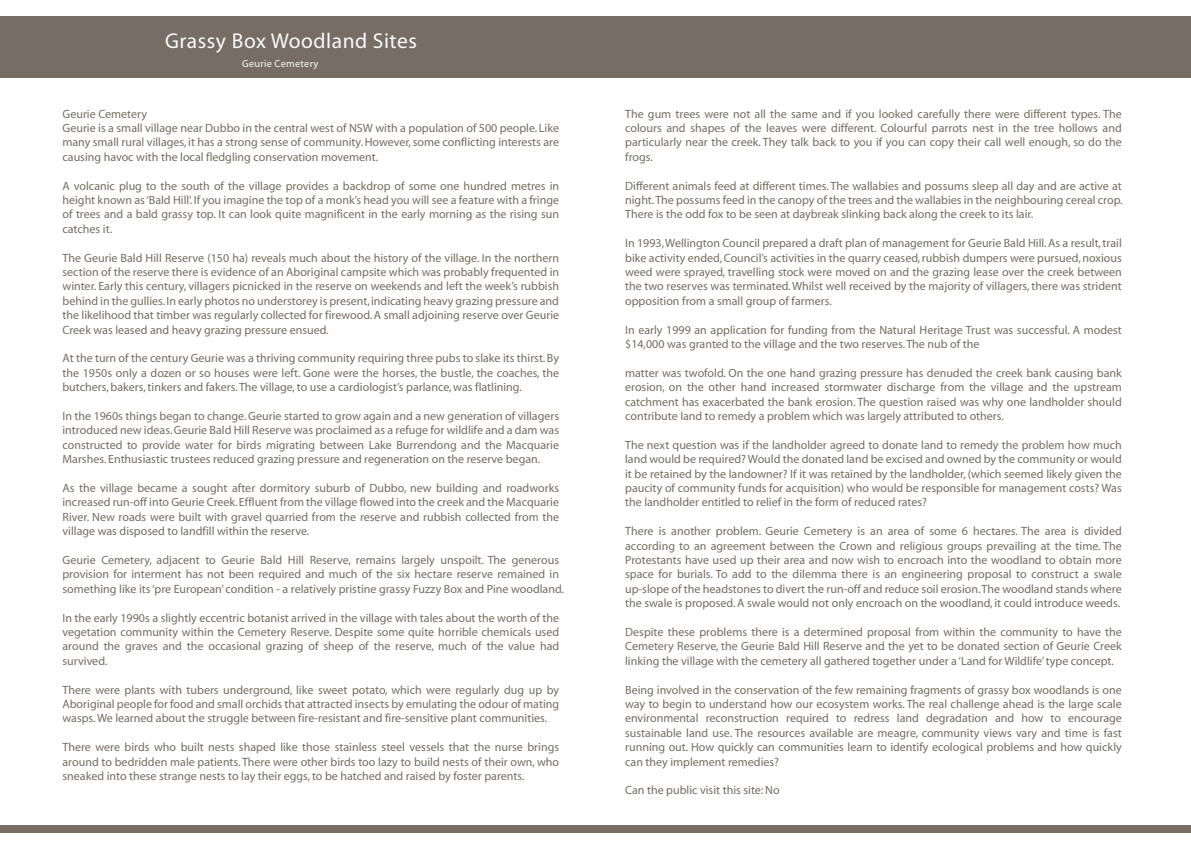
<style>
.page{position:relative;width:1191px;height:842px;background:#fff}
.page>*{position:absolute;margin:0;border:0;box-sizing:border-box;transform-origin:0 0}
.t1{font:21.5px "Myriad";letter-spacing:.025em;color:#f9f9f9}
.t2{font:12px/14.4px "Myriad";color:#766d64;text-align:justify}
.t3{font:10.3px "Myriad";letter-spacing:.025em;color:#f9f9f9}
</style>
<div class="page">
<div style="left:0;top:825px;width:1191px;height:7px;background:#766d64"></div>
<div style="left:0;top:16px;width:1191px;height:62px;background:#766d64"></div>
<h1 class="t1" style="left:165px;top:30px;width:253px">Grassy Box Woodland Sites</h1>
<p class="t3" style="left:242px;top:58px;width:78px">Geurie Cemetery</p>
<p class="t2" style="left:62px;top:107px;width:498px;text-align:left">Geurie Cemetery<br>Geurie is a small village near Dubbo in the central west of NSW with a population of 500 people. Like many small rural villages, it has a strong sense of community. However, some conflicting interests are causing havoc with the local fledgling conservation movement.</p>
<p class="t2" style="left:62px;top:179px;width:498px">A volcanic plug to the south of the village provides a backdrop of some one hundred metres in height known as ‘Bald Hill’. If you imagine the top of a monk’s head you will see a feature with a fringe of trees and a bald grassy top. It can look quite magnificent in the early morning as the rising sun catches it.</p>
<p class="t2" style="left:62px;top:251px;width:498px">The Geurie Bald Hill Reserve (150 ha) reveals much about the history of the village. In the northern section of the reserve there is evidence of an Aboriginal campsite which was probably frequented in winter. Early this century, villagers picnicked in the reserve on weekends and left the week’s rubbish behind in the gullies. In early photos no understorey is present, indicating heavy grazing pressure and the likelihood that timber was regularly collected for firewood. A small adjoining reserve over Geurie Creek was leased and heavy grazing pressure ensued.</p>
<p class="t2" style="left:62px;top:352px;width:498px">At the turn of the century Geurie was a thriving community requiring three pubs to slake its thirst. By the 1950s only a dozen or so houses were left. Gone were the horses, the bustle, the coaches, the butchers, bakers, tinkers and fakers. The village, to use a cardiologist’s parlance, was flatlining.</p>
<p class="t2" style="left:62px;top:409px;width:498px">In the 1960s things began to change. Geurie started to grow again and a new generation of villagers introduced new ideas. Geurie Bald Hill Reserve was proclaimed as a refuge for wildlife and a dam was constructed to provide water for birds migrating between Lake Burrendong and the Macquarie Marshes. Enthusiastic trustees reduced grazing pressure and regeneration on the reserve began.</p>
<p class="t2" style="left:62px;top:481px;width:498px">As the village became a sought after dormitory suburb of Dubbo, new building and roadworks increased run-off into Geurie Creek. Effluent from the village flowed into the creek and the Macquarie River. New roads were built with gravel quarried from the reserve and rubbish collected from the village was disposed to landfill within the reserve.</p>
<p class="t2" style="left:62px;top:553px;width:503px;text-align:left">Geurie Cemetery, adjacent to Geurie Bald Hill Reserve, remains largely unspoilt. The generous provision for interment has not been required and much of the six hectare reserve remained in something like its ‘pre European’ condition - a relatively pristine grassy Fuzzy Box and Pine woodland.</p>
<p class="t2" style="left:62px;top:611px;width:498px">In the early 1990s a slightly eccentric botanist arrived in the village with tales about the worth of the vegetation community within the Cemetery Reserve. Despite some quite horrible chemicals used around the graves and the occasional grazing of sheep of the reserve, much of the value had survived.</p>
<p class="t2" style="left:62px;top:683px;width:498px">There were plants with tubers underground, like sweet potato, which were regularly dug up by Aboriginal people for food and small orchids that attracted insects by emulating the odour of mating wasps. We learned about the struggle between fire-resistant and fire-sensitive plant communities.</p>
<p class="t2" style="left:62px;top:740px;width:498px">There were birds who built nests shaped like those stainless steel vessels that the nurse brings around to bedridden male patients. There were other birds too lazy to build nests of their own, who sneaked into these strange nests to lay their eggs, to be hatched and raised by foster parents.</p>
<p class="t2" style="left:625px;top:107px;width:498px">The gum trees were not all the same and if you looked carefully there were different types. The colours and shapes of the leaves were different. Colourful parrots nest in the tree hollows and particularly near the creek. They talk back to you if you can copy their call well enough, so do the frogs.</p>
<p class="t2" style="left:625px;top:179px;width:499px">Different animals feed at different times. The wallabies and possums sleep all day and are active at night. The possums feed in the canopy of the trees and the wallabies in the neighbouring cereal crop.<br>There is the odd fox to be seen at daybreak slinking back along the creek to its lair.</p>
<p class="t2" style="left:625px;top:236px;width:498px">In 1993, Wellington Council prepared a draft plan of management for Geurie Bald Hill. As a result, trail bike activity ended, Council’s activities in the quarry ceased, rubbish dumpers were pursued, noxious weed were sprayed, travelling stock were moved on and the grazing lease over the creek between the two reserves was terminated. Whilst well received by the majority of villagers, there was strident opposition from a small group of farmers.</p>
<p class="t2" style="left:625px;top:323px;width:498px">In early 1999 an application for funding from the Natural Heritage Trust was successful. A modest $14,000 was granted to the village and the two reserves. The nub of the</p>
<p class="t2" style="left:625px;top:366px;width:498px">matter was twofold. On the one hand grazing pressure has denuded the creek bank causing bank erosion, on the other hand increased stormwater discharge from the village and the upstream catchment has exacerbated the bank erosion. The question raised was why one landholder should contribute land to remedy a problem which was largely attributed to others.</p>
<p class="t2" style="left:625px;top:438px;width:498px">The next question was if the landholder agreed to donate land to remedy the problem how much land would be required? Would the donated land be excised and owned by the community or would it be retained by the landowner? If it was retained by the landholder, (which seemed likely given the paucity of community funds for acquisition) who would be responsible for management costs? Was the landholder entitled to relief in the form of reduced rates?</p>
<p class="t2" style="left:625px;top:524px;width:498px">There is another problem. Geurie Cemetery is an area of some 6 hectares. The area is divided according to an agreement between the Crown and religious groups prevailing at the time. The Protestants have used up their area and now wish to encroach into the woodland to obtain more space for burials. To add to the dilemma there is an engineering proposal to construct a swale up-slope of the headstones to divert the run-off and reduce soil erosion. The woodland stands where the swale is proposed. A swale would not only encroach on the woodland, it could introduce weeds.</p>
<p class="t2" style="left:625px;top:625px;width:498px">Despite these problems there is a determined proposal from within the community to have the Cemetery Reserve, the Geurie Bald Hill Reserve and the yet to be donated section of Geurie Creek linking the village with the cemetery all gathered together under a ‘Land for Wildlife’ type concept.</p>
<p class="t2" style="left:625px;top:683px;width:498px">Being involved in the conservation of the few remaining fragments of grassy box woodlands is one way to begin to understand how our ecosystem works. The real challenge ahead is the large scale environmental reconstruction required to redress land degradation and how to encourage sustainable land use. The resources available are meagre, community views vary and time is fast running out. How quickly can communities learn to identify ecological problems and how quickly can they implement remedies?</p>
<p class="t2" style="left:625px;top:784px;width:156px">Can the public visit this site: No</p>
</div>
